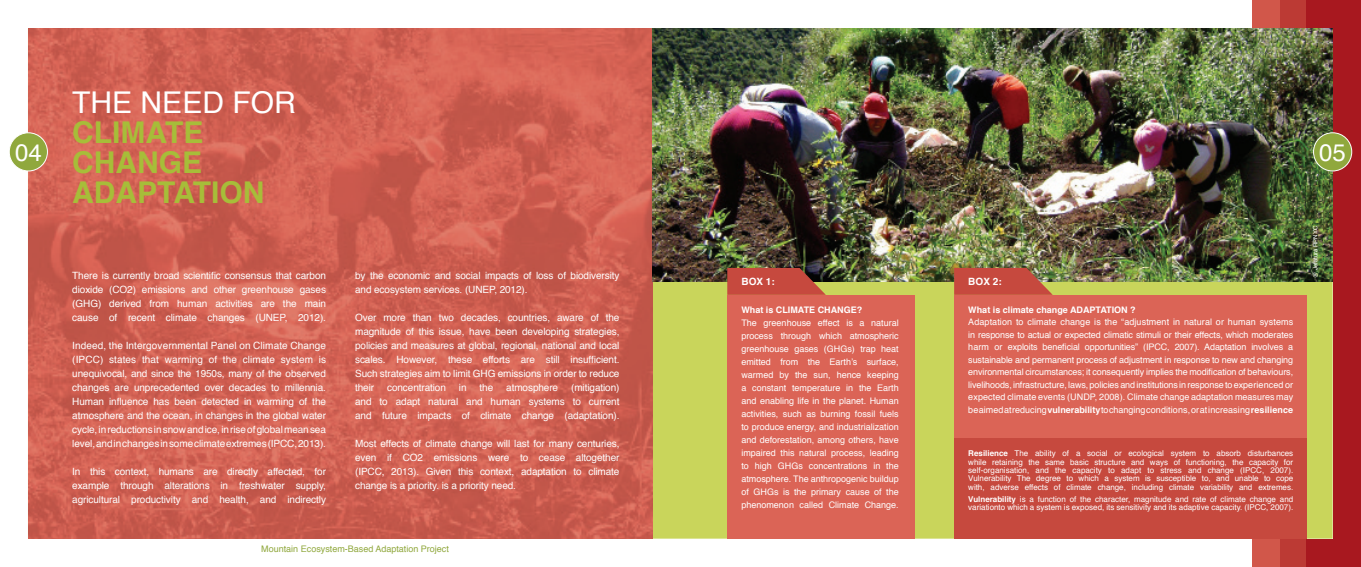
<style>
.page{position:relative;width:1361px;height:567px;background:#fff}
.page>*{position:absolute;margin:0;border:0;box-sizing:border-box;transform-origin:0 0}
.t1{font:700 30px/30px "Helvetica";color:#a7bd39}
.t2{font:30px "Helvetica";color:#fff}
.t3{font:24px "Helvetica";color:#fff}
.t4{font:10px/14px "Helvetica";letter-spacing:-.01em;color:#fff;text-align:justify}
.t5{font:700 10px "Helvetica";color:#fff}
.t6{font:9px/13px "Helvetica";color:#fff;text-align:justify}
.t7{font:700 9px "Helvetica";color:#fff}
.t8{font:9px "Helvetica";color:#90a83d}
.t9{font:8px/9px "Helvetica";color:#fff}
.t10{font:6px "Helvetica";color:#fff}
.s1{font-weight:700}
</style>
<div class="page">
<div style="left:1279px;top:0;width:28px;height:567px;background:#bc3a34"></div>
<div style="left:1307px;top:0;width:54px;height:567px;background:#a8181f"></div>
<div style="left:1252px;top:0;width:27px;height:567px;background:#d1574a"></div>
<div style="left:652px;top:282px;width:680px;height:257px;background:#c9d55b"></div>
<img style="left:28px;top:28px;width:624px;height:511px">
<div style="left:9px;top:133px;width:38px;height:38px;background:#90a83d;border-radius:50%"></div>
<div style="left:9px;top:132px;width:39px;height:39px;border:1px solid #fff;border-radius:50%"></div>
<img style="left:652px;top:28px;width:680px;height:254px">
<div style="left:1313px;top:133px;width:38px;height:38px;background:#90a83d;border-radius:50%"></div>
<div style="left:1313px;top:132px;width:39px;height:39px;border:1px solid #fff;border-radius:50%"></div>
<div style="left:727px;top:295px;width:188px;height:244px;background:#db6456"></div>
<div style="left:954px;top:295px;width:353px;height:244px;background:#db6456"></div>
<div style="left:954px;top:438px;width:353px;height:101px;background:#c6493e"></div>
<svg style="left:727px;top:268px;width:99px;height:27px;background:#b44a3c"></svg>
<svg style="left:954px;top:268px;width:98px;height:27px;background:#be5342"></svg>
<h1 class="t2" style="left:72px;top:79px;width:225px">THE NEED FOR</h1>
<h1 class="t1" style="left:72px;top:118px;width:194px">CLIMATE<br>CHANGE<br>ADAPTATION</h1>
<h2 class="t3" style="left:15px;top:134px;width:28px">04</h2>
<h2 class="t3" style="left:1319px;top:134px;width:28px">05</h2>
<p class="t4" style="left:72px;top:269px;width:255px">There is currently broad scientific consensus that carbon dioxide (CO2) emissions and other greenhouse gases (GHG) derived from human activities are the main cause of recent climate changes (UNEP, 2012).</p>
<p class="t4" style="left:72px;top:339px;width:255px">Indeed, the Intergovernmental Panel on Climate Change (IPCC) states that warming of the climate system is unequivocal, and since the 1950s, many of the observed changes are unprecedented over decades to millennia.<br>Human influence has been detected in warming of the atmosphere and the ocean, in changes in the global water cycle, in reductions in snow and ice, in rise of global mean sea level, and in changes in some climate extremes (IPCC, 2013).</p>
<p class="t4" style="left:72px;top:465px;width:255px">In this context, humans are directly affected, for example through alterations in freshwater supply, agricultural productivity and health, and indirectly</p>
<p class="t4" style="left:355px;top:269px;width:266px">by the economic and social impacts of loss of biodiversity and ecosystem services. (UNEP, 2012).</p>
<p class="t4" style="left:355px;top:311px;width:266px">Over more than two decades, countries, aware of the magnitude of this issue, have been developing strategies, policies and measures at global, regional, national and local scales. However, these efforts are still insufficient.<br>Such strategies aim to limit GHG emissions in order to reduce their</p>
<p class="t4" style="left:355px;top:381px;width:266px;text-indent:216px">(mitigation) and to adapt natural and human systems to current and future impacts of climate change (adaptation).</p>
<p class="t4" style="left:355px;top:437px;width:266px">Most effects of climate change will last for many centuries, even if CO2 emissions were to cease altogether (IPCC, 2013). Given this context, adaptation to climate change is a priority. is a priority need.</p>
<p class="t4" style="left:387px;top:381px;width:60px">concentration</p>
<p class="t4" style="left:459px;top:381px;width:9px">in</p>
<p class="t4" style="left:479px;top:381px;width:15px">the</p>
<p class="t4" style="left:506px;top:381px;width:53px">atmosphere</p>
<p class="t8" style="left:261px;top:541px;width:189px">Mountain Ecosystem-Based Adaptation Project</p>
<p class="t5" style="left:741px;top:274px;width:35px">BOX 1:</p>
<p class="t5" style="left:968px;top:274px;width:35px">BOX 2:</p>
<p class="t7" style="left:741px;top:302px;width:122px">What is CLIMATE CHANGE?</p>
<p class="t6" style="left:741px;top:316px;width:159px">The greenhouse effect is a natural process through which atmospheric greenhouse gases (GHGs) trap heat emitted from the Earth’s surface, warmed by the sun, hence keeping a constant temperature in the Earth and enabling life in the planet. Human activities, such as burning fossil fuels to produce energy, and industrialization and deforestation, among others, have impaired this natural process, leading to high GHGs concentrations in the atmosphere. The anthropogenic buildup of GHGs is the primary cause of the phenomenon called Climate Change.</p>
<p class="t7" style="left:968px;top:302px;width:169px">What is climate change ADAPTATION ?</p>
<p class="t6" style="left:968px;top:316px;width:326px;line-height:12.5px">Adaptation to climate change is the “adjustment in natural or human systems in response to actual or expected climatic stimuli or their effects, which moderates harm or exploits beneficial opportunities” (IPCC, 2007). Adaptation involves a sustainable and permanent process of adjustment in response to new and changing environmental circumstances; it consequently implies the modification of behaviours, livelihoods, infrastructure, laws, policies and institutions in response to experienced or expected climate events (UNDP, 2008). Climate change adaptation measures may be aimed at reducing <span class="s1">vulnerability</span> to changing conditions, or at increasing <span class="s1">resilience</span></p>
<p class="t9" style="left:968px;top:448px;width:326px"><span class="s1">Resilience</span> The ability of a social or ecological system to absorb disturbances while retaining the same basic structure and ways of functioning, the capacity for</p>
<p class="t9" style="left:968px;top:466px;width:326px;line-height:8px">self-organisation, and the capacity to adapt to stress and change (IPCC, 2007).<br>Vulnerability The degree to which a system is susceptible to, and unable to cope</p>
<p class="t9" style="left:968px;top:481px;width:326px;line-height:12px">with, adverse effects of climate change, including climate variability and extremes.<br><span class="s1">Vulnerability</span> is a function of the character, magnitude and rate of climate change and</p>
<p class="t9" style="left:968px;top:502px;width:326px">variationto which a system is exposed, its sensitivity and its adaptive capacity. (IPCC, 2007).</p>
<p class="t10" style="left:1310px;top:278px;width:54px;rotate:-90deg">@ Jefatura RPNYC</p>
</div>
